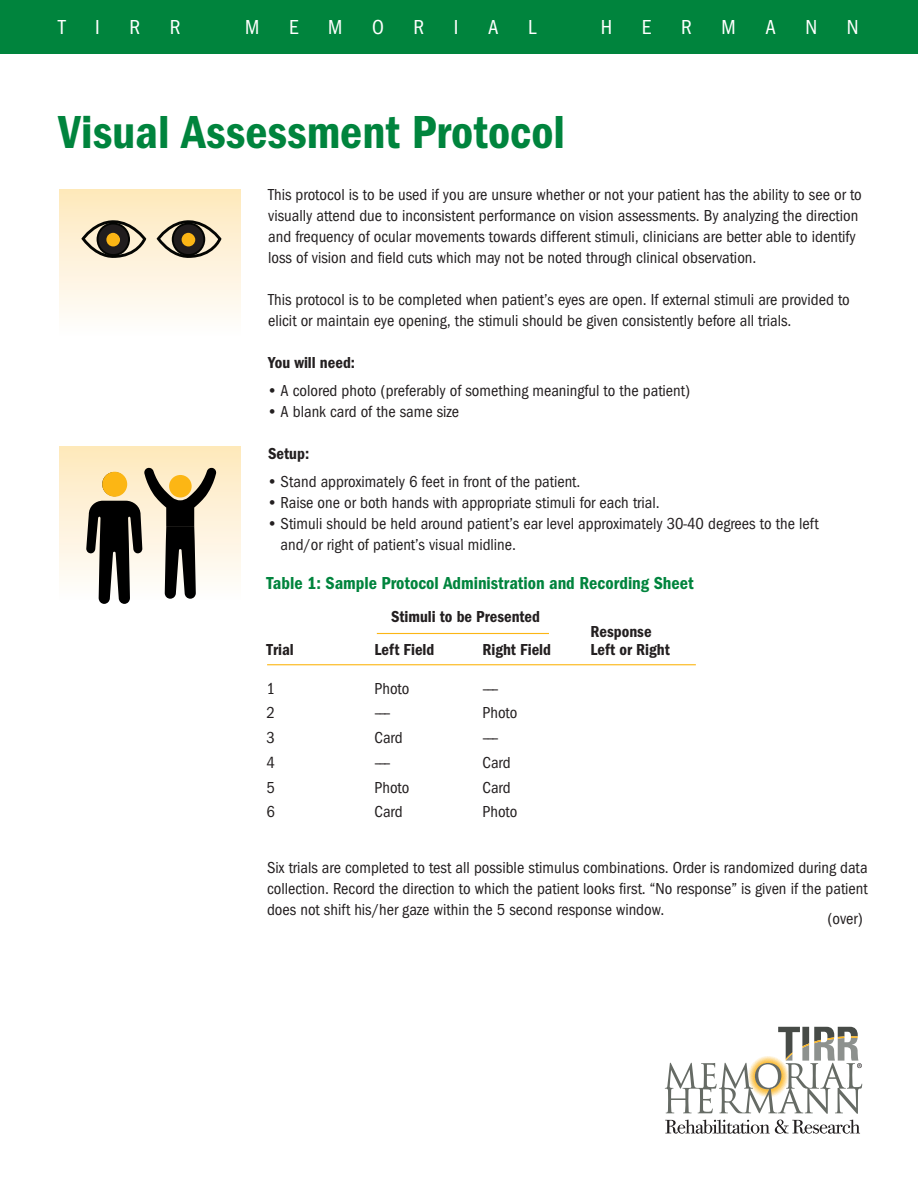
<style>
.page{position:relative;width:918px;height:1188px;background:#fff}
.page>*{position:absolute;margin:0;border:0;box-sizing:border-box;transform-origin:0 0}
.t1{font:600 48px "Franklin Got Cd ITC";color:#00843d}
.t2{font:21px "Franklin Got Cd ITC";color:#fff}
.t3{font:600 18px "Franklin Got Cd ITC";color:#00843d}
.t4{font:16.5px/21px "Franklin Got Cd ITC";color:#231f20}
.t5{font:600 16.5px "Franklin Got Cd ITC";color:#231f20}
.t6{font:16.5px "Franklin Got Cd ITCTT";color:#231f20}
</style>
<div class="page">
<div style="left:59px;top:446px;width:182px;height:154px;background:linear-gradient(to bottom,#fee8bc,#fefdfd)"></div>
<div style="left:59px;top:190px;width:182px;height:146px;background:linear-gradient(to bottom,#fee8bc,#fefdfd)"></div>
<svg style="left:665px;top:1027px;width:197px;height:87px"></svg>
<svg style="left:665px;top:1120px;width:195px;height:14px"></svg>
<div style="left:0;top:0;width:918px;height:54px;background:#00843d"></div>
<hr style="left:267px;top:664px;width:429px;height:1px;background:#fcb615">
<hr style="left:377px;top:633px;width:172px;height:1px;background:#fcb615">
<svg style="left:79px;top:219px;width:69px;height:40px;background:#c2b7a1"></svg>
<div style="left:98px;top:224px;width:31px;height:31px;background:#211d1e;border-radius:50%"></div>
<div style="left:97px;top:223px;width:33px;height:33px;border:2px solid #040503;border-radius:50%"></div>
<div style="left:106px;top:233px;width:14px;height:13px;background:#fbb515;border-radius:50%"></div>
<svg style="left:154px;top:219px;width:68px;height:40px;background:#c1b6a0"></svg>
<div style="left:173px;top:224px;width:31px;height:31px;background:#211d1e;border-radius:50%"></div>
<div style="left:172px;top:223px;width:33px;height:33px;border:2px solid #040503;border-radius:50%"></div>
<div style="left:182px;top:233px;width:13px;height:13px;background:#fbb515;border-radius:50%"></div>
<svg style="left:86px;top:467px;width:131px;height:137px"></svg>
<div style="left:102px;top:472px;width:25px;height:25px;background:#fcb614;border-radius:50%"></div>
<p class="t2" style="left:58px;top:15px;width:9px">T</p>
<p class="t2" style="left:95px;top:15px;width:6px">I</p>
<p class="t2" style="left:130px;top:15px;width:12px">R</p>
<p class="t2" style="left:170px;top:15px;width:12px">R</p>
<p class="t2" style="left:245px;top:15px;width:16px">M</p>
<p class="t2" style="left:289px;top:15px;width:11px">E</p>
<p class="t2" style="left:328px;top:15px;width:16px">M</p>
<p class="t2" style="left:372px;top:15px;width:13px">O</p>
<p class="t2" style="left:414px;top:15px;width:12px">R</p>
<p class="t2" style="left:454px;top:15px;width:6px">I</p>
<p class="t2" style="left:488px;top:15px;width:12px">A</p>
<p class="t2" style="left:528px;top:15px;width:10px">L</p>
<p class="t2" style="left:601px;top:15px;width:13px">H</p>
<p class="t2" style="left:642px;top:15px;width:11px">E</p>
<p class="t2" style="left:681px;top:15px;width:12px">R</p>
<p class="t2" style="left:722px;top:15px;width:16px">M</p>
<p class="t2" style="left:766px;top:15px;width:12px">A</p>
<p class="t2" style="left:806px;top:15px;width:13px">N</p>
<p class="t2" style="left:847px;top:15px;width:13px">N</p>
<p class="t1" style="left:58px;top:104px;width:508px">Visual Assessment Protocol</p>
<p class="t4" style="left:268px;top:184px;width:595px">This protocol is to be used if you are unsure whether or not your patient has the ability to see or to visually attend due to inconsistent performance on vision assessments. By analyzing the direction and frequency of ocular movements towards different stimuli, clinicians are better able to identify loss of vision and field cuts which may not be noted through clinical observation.</p>
<p class="t4" style="left:268px;top:289px;width:583px">This protocol is to be completed when patient’s eyes are open. If external stimuli are provided to elicit or maintain eye opening, the stimuli should be given consistently before all trials.</p>
<p class="t5" style="left:268px;top:353px;width:88px">You will need:</p>
<p class="t4" style="left:268px;top:379px;width:423px">• A colored photo (preferably of something meaningful to the patient)</p>
<p class="t4" style="left:268px;top:400px;width:193px">• A blank card of the same size</p>
<p class="t5" style="left:268px;top:444px;width:43px">Setup:</p>
<p class="t4" style="left:268px;top:470px;width:314px">• Stand approximately 6 feet in front of the patient.</p>
<p class="t4" style="left:268px;top:491px;width:393px">• Raise one or both hands with appropriate stimuli for each trial.</p>
<p class="t4" style="left:268px;top:512px;width:552px">• Stimuli should be held around patient’s ear level approximately 30-40 degrees to the left</p>
<p class="t4" style="left:281px;top:533px;width:237px">and/or right of patient’s visual midline.</p>
<p class="t3" style="left:267px;top:572px;width:428px">Table 1: Sample Protocol Administration and Recording Sheet</p>
<p class="t5" style="left:391px;top:607px;width:151px">Stimuli to be Presented</p>
<p class="t5" style="left:591px;top:622px;width:63px">Response</p>
<p class="t5" style="left:267px;top:640px;width:29px">Trial</p>
<p class="t5" style="left:375px;top:640px;width:61px">Left Field</p>
<p class="t5" style="left:483px;top:640px;width:70px">Right Field</p>
<p class="t5" style="left:591px;top:640px;width:81px">Left or Right</p>
<p class="t4" style="left:267px;top:677px;width:10px">1</p>
<p class="t4" style="left:375px;top:677px;width:36px">Photo</p>
<p class="t4" style="left:483px;top:677px;width:18px">–––</p>
<p class="t4" style="left:267px;top:702px;width:10px">2</p>
<p class="t4" style="left:375px;top:702px;width:18px">–––</p>
<p class="t4" style="left:483px;top:702px;width:36px">Photo</p>
<p class="t4" style="left:267px;top:727px;width:10px">3</p>
<p class="t4" style="left:375px;top:727px;width:30px">Card</p>
<p class="t4" style="left:483px;top:727px;width:18px">–––</p>
<p class="t4" style="left:267px;top:752px;width:10px">4</p>
<p class="t4" style="left:375px;top:752px;width:18px">–––</p>
<p class="t4" style="left:483px;top:752px;width:30px">Card</p>
<p class="t4" style="left:267px;top:776px;width:10px">5</p>
<p class="t4" style="left:375px;top:776px;width:36px">Photo</p>
<p class="t4" style="left:483px;top:776px;width:30px">Card</p>
<p class="t4" style="left:267px;top:801px;width:10px">6</p>
<p class="t4" style="left:375px;top:801px;width:30px">Card</p>
<p class="t4" style="left:483px;top:801px;width:36px">Photo</p>
<p class="t4" style="left:267px;top:856px;width:602px;text-align:justify">Six trials are completed to test all possible stimulus combinations. Order is randomized during data collection. Record the direction to which the patient looks first. “No response” is given if the patient does not shift his/her gaze within the 5 second response window.</p>
<p class="t6" style="left:827px;top:909px;width:37px">(over)</p>
</div>
